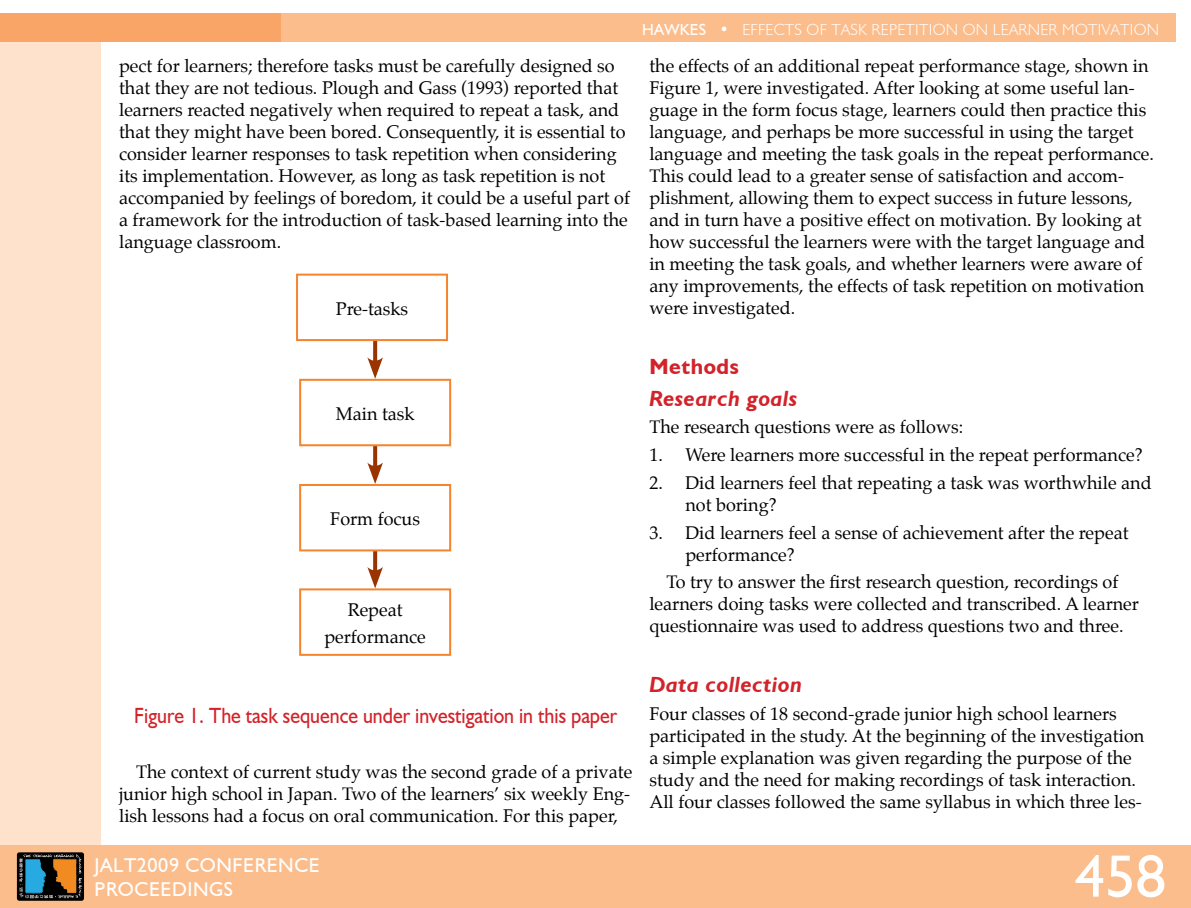
<style>
.page{position:relative;width:1191px;height:908px;background:#fff}
.page>*{position:absolute;margin:0;border:0;box-sizing:border-box;transform-origin:0 0}
.t1{font:60px "Humanist 521 BT";color:#fff}
.t2{font:22px "Humanist 521 BT";color:#d2232a;scale:.9 1}
.t3{font:italic 700 22px "Humanist 521 BT";letter-spacing:.025em;color:#d2232a}
.t4{font:700 22px "Humanist 521 BT";letter-spacing:.025em;color:#d2232a}
.t5{font:20px/24px "Humanist 521 BT";letter-spacing:.03em;color:#fff}
.t6{font:18px/22px "Palatino";color:#000}
.t7{font:300 16px "Humanist 521 BT";letter-spacing:.02em;color:#fff}
.s1{font-weight:400}
</style>
<div class="page">
<div style="left:0;top:14px;width:101px;height:888px;background:#fee2cb"></div>
<div style="left:0;top:845px;width:1191px;height:62px;background:#fcbd8c"></div>
<div style="left:0;top:13px;width:281px;height:29px;background:#f9a567"></div>
<div style="left:281px;top:13px;width:895px;height:29px;background:#fcbd8c"></div>
<svg style="left:17px;top:851px;width:67px;height:49px"></svg>
<svg style="left:19px;top:853px;width:63px;height:44px;background:#4d5246"></svg>
<svg style="left:373px;top:341px;width:4px;height:16px"></svg>
<svg style="left:367px;top:357px;width:16px;height:21px"></svg>
<svg style="left:373px;top:446px;width:4px;height:16px"></svg>
<svg style="left:367px;top:462px;width:16px;height:21px"></svg>
<svg style="left:373px;top:551px;width:4px;height:15px"></svg>
<svg style="left:367px;top:566px;width:16px;height:22px"></svg>
<div style="left:296px;top:273px;width:152px;height:68px;border:2px solid #f5842d"></div>
<div style="left:299px;top:378px;width:152px;height:68px;border:2px solid #f5842d"></div>
<div style="left:299px;top:483px;width:152px;height:68px;border:2px solid #f5842d"></div>
<div style="left:299px;top:588px;width:152px;height:67px;border:2px solid #f5842d"></div>
<p class="t6" style="left:119px;top:54px;width:512px">pect for learners; therefore tasks must be carefully designed so that they are not tedious. Plough and Gass (1993) reported that learners reacted negatively when required to repeat a task, and that they might have been bored. Consequently, it is essential to consider learner responses to task repetition when considering its implementation. However, as long as task repetition is not accompanied by feelings of boredom, it could be a useful part of a framework for the introduction of task-based learning into the language classroom.</p>
<p class="t6" style="left:336px;top:297px;width:74px">Pre-tasks</p>
<p class="t6" style="left:336px;top:402px;width:80px">Main task</p>
<p class="t6" style="left:330px;top:507px;width:91px">Form focus</p>
<p class="t6" style="left:324px;top:595px;width:103px;line-height:27.6px;text-align:center">Repeat performance</p>
<p class="t2" style="left:134px;top:701px;width:538px">Figure 1. The task sequence under investigation in this paper</p>
<p class="t6" style="left:119px;top:760px;width:515px;text-align:justify;text-indent:17px">The context of current study was the second grade of a private junior high school in Japan. Two of the learners’ six weekly Eng&shy;lish lessons had a focus on oral communication. For this paper,</p>
<p class="t5" style="left:95px;top:851px;width:227px">JALT2009 CONFERENCE<br>PROCEEDINGS</p>
<p class="t7" style="left:642px;top:20px;width:238px"><span class="s1">Hawkes</span> • EFFECTS OF TASK REPETITI</p>
<p class="t7" style="left:932px;top:20px;width:228px">ON ON LEARNER MOTIVATI ON</p>
<p class="t6" style="left:649px;top:54px;width:506px">the effects of an additional repeat performance stage, shown in Figure 1, were investigated. After looking at some useful lan&shy;guage in the form focus stage, learners could then practice this language, and perhaps be more successful in using the target language and meeting the task goals in the repeat performance.<br>This could lead to a greater sense of satisfaction and accom&shy;plishment, allowing them to expect success in future lessons, and in turn have a positive effect on motivation. By looking at how successful the learners were with the target language and in meeting the task goals, and whether learners were aware of any improvements, the effects of task repetition on motivation were investigated.</p>
<p class="t4" style="left:649px;top:352px;width:91px">Methods</p>
<p class="t3" style="left:649px;top:384px;width:149px">Research goals</p>
<p class="t6" style="left:649px;top:416px;width:315px">The research questions were as follows:</p>
<p class="t6" style="left:649px;top:443px;width:495px">1. Were learners more successful in the repeat performance?</p>
<p class="t6" style="left:685px;top:471px;width:468px;text-indent:-36px">2. Did learners feel that repeating a task was worthwhile and not boring?</p>
<p class="t6" style="left:685px;top:521px;width:445px;text-indent:-36px">3. Did learners feel a sense of achievement after the repeat performance?</p>
<p class="t6" style="left:649px;top:570px;width:491px;text-indent:17px">To try to answer the first research question, recordings of learners doing tasks were collected and transcribed. A learner questionnaire was used to address questions two and three.</p>
<p class="t3" style="left:649px;top:670px;width:154px">Data collection</p>
<p class="t6" style="left:649px;top:702px;width:496px">Four classes of 18 second-grade junior high school learners participated in the study. At the beginning of the investigation a simple explanation was given regarding the purpose of the study and the need for making recordings of task interaction.<br>All four classes followed the same syllabus in which three les-</p>
<h1 class="t1" style="left:1075px;top:838px;width:92px">458</h1>
</div>
